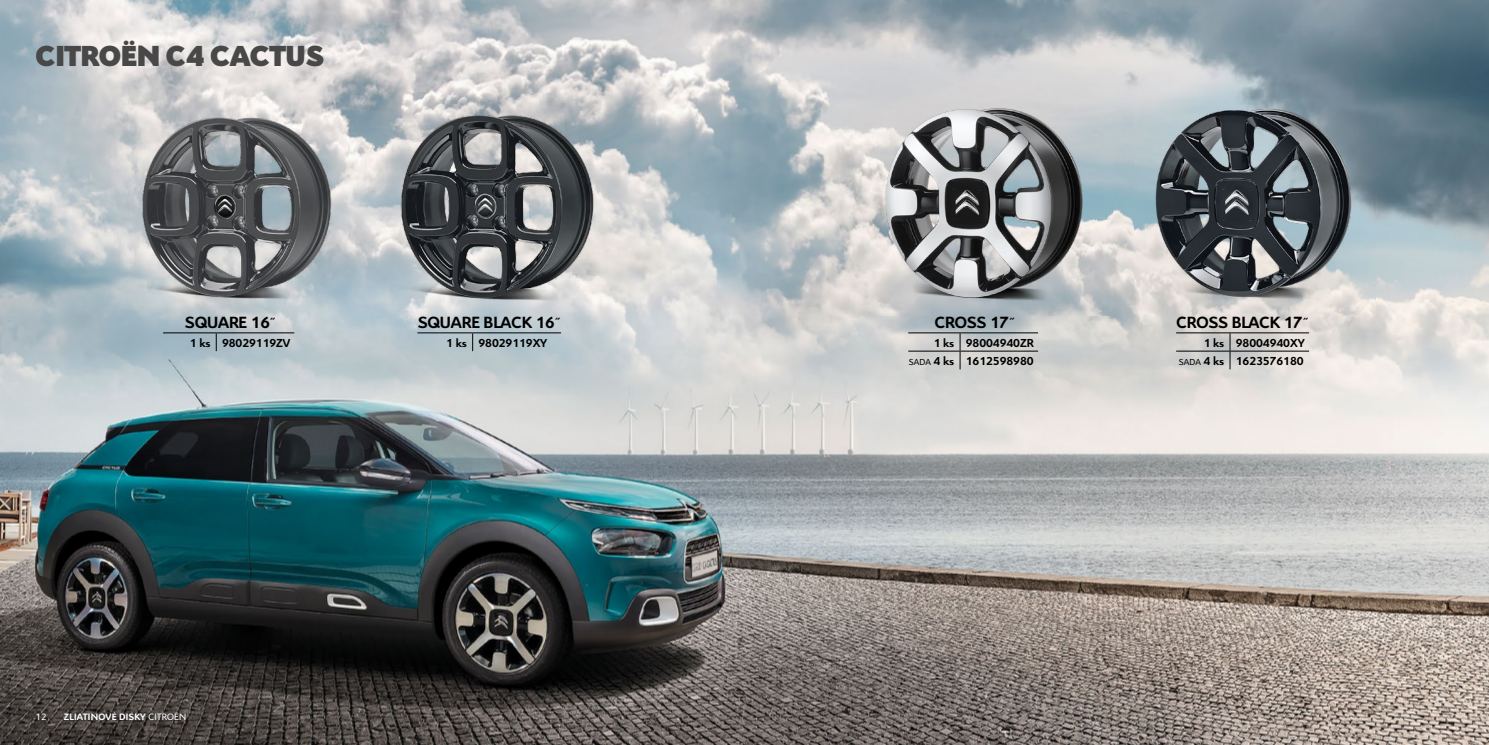
<style>
.page{position:relative;width:1489px;height:745px;background:#fff}
.page>*{position:absolute;margin:0;border:0;box-sizing:border-box;transform-origin:0 0}
.t1{font:31.25px "Citroen Blackv 6";letter-spacing:-.025em;color:#474847}
.t2{font:700 17.5px "Citroen";letter-spacing:-.005em;color:#000}
.t3{font:700 12.5px/18.2px "Citroen";letter-spacing:-.005em;color:#000;text-align:right}
.t4{font:700 10px "Citroen";letter-spacing:.02em;color:#fff}
.t5{font:10px "Citroen";color:#fff}
.s1{font-weight:400}
.s2{font-weight:400;font-size:9.38px}
</style>
<div class="page">
<img style="left:0;top:0;width:1488px;height:744px">
<img style="left:1135px;top:96px;width:239px;height:216px">
<img style="left:371px;top:92px;width:250px;height:238px">
<img style="left:113px;top:95px;width:245px;height:233px">
<img style="left:856px;top:93px;width:253px;height:221px">
<hr style="left:163px;top:332px;width:53px;height:1px;background:#000">
<hr style="left:216px;top:332px;width:78px;height:1px;background:#000">
<svg style="left:216px;top:333px;width:1px;height:18px"></svg>
<hr style="left:417px;top:332px;width:55px;height:1px;background:#000">
<hr style="left:472px;top:332px;width:89px;height:1px;background:#000">
<svg style="left:472px;top:333px;width:1px;height:18px"></svg>
<hr style="left:908px;top:332px;width:52px;height:1px;background:#000">
<hr style="left:960px;top:332px;width:78px;height:1px;background:#000">
<hr style="left:908px;top:350px;width:52px;height:1px;background:#000">
<hr style="left:960px;top:350px;width:78px;height:1px;background:#000">
<svg style="left:959px;top:333px;width:1px;height:36px"></svg>
<hr style="left:1175px;top:332px;width:54px;height:1px;background:#000">
<hr style="left:1229px;top:332px;width:79px;height:1px;background:#000">
<hr style="left:1175px;top:350px;width:54px;height:1px;background:#000">
<hr style="left:1229px;top:350px;width:79px;height:1px;background:#000">
<svg style="left:1229px;top:333px;width:1px;height:36px"></svg>
<h1 class="t1" style="left:35px;top:34px;width:290px">CITROËN C4 CACTUS</h1>
<h2 class="t2" style="left:185px;top:312px;width:92px">SQUARE 16˝</h2>
<p class="t3" style="left:190px;top:333px;width:102px">1 ks 98029119ZV</p>
<h2 class="t2" style="left:417px;top:312px;width:144px">SQUARE BLACK 16˝</h2>
<p class="t3" style="left:446px;top:333px;width:103px">1 ks 98029119XY</p>
<p class="t5" style="left:35px;top:710px;width:12px">12</p>
<p class="t4" style="left:64px;top:710px;width:124px">ZLIATINOVÉ DISKY <span class="s1">CITROËN</span></p>
<h2 class="t2" style="left:934px;top:312px;width:82px">CROSS 17˝</h2>
<p class="t3" style="left:908px;top:333px;width:126px">1 ks 98004940ZR<br><span class="s2">SADA</span> 4 ks 1612598980</p>
<h2 class="t2" style="left:1176px;top:312px;width:134px">CROSS BLACK 17˝</h2>
<p class="t3" style="left:1178px;top:333px;width:127px">1 ks 98004940XY<br><span class="s2">SADA</span> 4 ks 1623576180</p>
</div>
